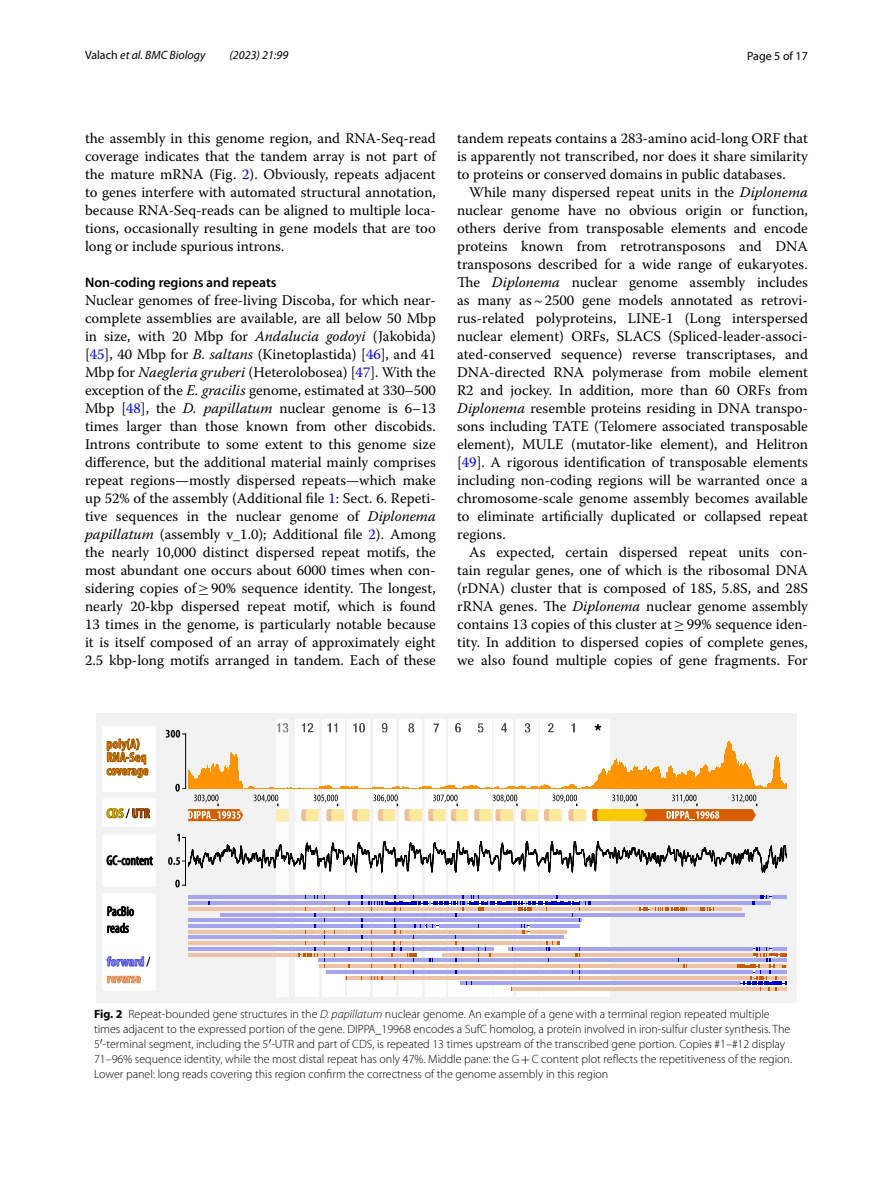
<style>
.page{position:relative;width:893px;height:1187px;background:#fff}
.page>*{position:absolute;margin:0;border:0;box-sizing:border-box;transform-origin:0 0}
.t1{font:14.7px/18px "Warnock Pro";color:#000;text-align:justify}
.t2{font:600 13.8px "Myriad Pro";color:#000}
.t3{font:300 12px/15px "Myriad Pro";color:#000}
.t4{font:italic 12px "Myriad Pro";color:#000}
.t5{font:12px "Myriad Pro";color:#000}
.s1{font-style:normal}
.s2{color:#00f}
.s3{font-style:italic}
.s4{font-family:"MTSY"}
.s5{font-weight:700}
.s6{font-family:"MTSY";font-weight:400}
</style>
<div class="page">
<div style="left:96px;top:713px;width:701px;height:289px;background:#f2f2f2"></div>
<div style="left:276px;top:719px;width:13px;height:277px;background:#fcfcfc"></div>
<div style="left:295px;top:719px;width:24px;height:277px;background:#fff"></div>
<div style="left:587px;top:719px;width:23px;height:277px;background:#fff"></div>
<div style="left:563px;top:719px;width:23px;height:277px;background:#fff"></div>
<div style="left:540px;top:719px;width:22px;height:277px;background:#fff"></div>
<div style="left:516px;top:719px;width:22px;height:277px;background:#fff"></div>
<div style="left:493px;top:719px;width:20px;height:277px;background:#fff"></div>
<div style="left:469px;top:719px;width:23px;height:277px;background:#fff"></div>
<div style="left:425px;top:719px;width:21px;height:277px;background:#fff"></div>
<div style="left:448px;top:719px;width:20px;height:277px;background:#fff"></div>
<div style="left:399px;top:719px;width:23px;height:277px;background:#fff"></div>
<div style="left:373px;top:719px;width:23px;height:277px;background:#fff"></div>
<div style="left:347px;top:719px;width:23px;height:277px;background:#fff"></div>
<div style="left:322px;top:719px;width:22px;height:277px;background:#fff"></div>
<svg style="left:103px;top:726px;width:52px;height:65px"></svg>
<svg style="left:103px;top:834px;width:52px;height:52px"></svg>
<svg style="left:103px;top:894px;width:52px;height:96px"></svg>
<svg style="left:103px;top:799px;width:52px;height:27px"></svg>
<hr style="left:185px;top:837px;width:1px;height:48px;background:#000">
<svg style="left:168px;top:833px;width:619px;height:40px"></svg>
<svg style="left:175px;top:879px;width:5px;height:8px"></svg>
<svg style="left:177px;top:880px;width:8px;height:6px"></svg>
<svg style="left:166px;top:722px;width:621px;height:99px"></svg>
<hr style="left:188px;top:901px;width:21px;height:3px;background:#a5a5ed">
<hr style="left:210px;top:901px;width:139px;height:3px;background:#a5a5ed">
<hr style="left:591px;top:901px;width:161px;height:3px;background:#a5a5ed">
<hr style="left:188px;top:907px;width:117px;height:3px;background:#ecc4a5">
<hr style="left:336px;top:907px;width:35px;height:3px;background:#ecc4a5">
<hr style="left:580px;top:907px;width:59px;height:3px;background:#ecc4a5">
<svg style="left:639px;top:907px;width:75px;height:3px"></svg>
<hr style="left:714px;top:907px;width:27px;height:3px;background:#ecc4a5">
<hr style="left:188px;top:895px;width:117px;height:3px;background:#a5a5ed">
<svg style="left:305px;top:895px;width:20px;height:3px"></svg>
<hr style="left:325px;top:895px;width:37px;height:3px;background:#a5a5ed">
<hr style="left:558px;top:895px;width:202px;height:3px;background:#a5a5ed">
<hr style="left:772px;top:895px;width:14px;height:3px;background:#a5a5ed">
<svg style="left:752px;top:895px;width:20px;height:9px"></svg>
<hr style="left:188px;top:953px;width:110px;height:3px;background:#ecc4a5">
<hr style="left:336px;top:953px;width:35px;height:3px;background:#ecc4a5">
<hr style="left:325px;top:958px;width:88px;height:3px;background:#a5a5ed">
<hr style="left:550px;top:958px;width:128px;height:3px;background:#a5a5ed">
<hr style="left:679px;top:958px;width:87px;height:3px;background:#a5a5ed">
<hr style="left:325px;top:964px;width:24px;height:3px;background:#ecc4a5">
<hr style="left:580px;top:964px;width:104px;height:3px;background:#ecc4a5">
<svg style="left:678px;top:958px;width:9px;height:9px"></svg>
<hr style="left:687px;top:964px;width:50px;height:3px;background:#ecc4a5">
<hr style="left:326px;top:970px;width:87px;height:3px;background:#a5a5ed">
<hr style="left:580px;top:970px;width:173px;height:3px;background:#a5a5ed">
<hr style="left:580px;top:976px;width:171px;height:3px;background:#ecc4a5">
<hr style="left:580px;top:947px;width:173px;height:3px;background:#a5a5ed">
<hr style="left:512px;top:987px;width:248px;height:3px;background:#ecc4a5">
<hr style="left:580px;top:953px;width:173px;height:3px;background:#ecc4a5">
<hr style="left:221px;top:913px;width:94px;height:3px;background:#a5a5ed">
<hr style="left:316px;top:913px;width:140px;height:3px;background:#a5a5ed">
<hr style="left:573px;top:913px;width:172px;height:3px;background:#a5a5ed">
<hr style="left:188px;top:918px;width:136px;height:3px;background:#a5a5ed">
<hr style="left:325px;top:918px;width:37px;height:3px;background:#a5a5ed">
<hr style="left:188px;top:924px;width:127px;height:3px;background:#a5a5ed">
<hr style="left:316px;top:924px;width:46px;height:3px;background:#a5a5ed">
<hr style="left:188px;top:930px;width:117px;height:3px;background:#ecc4a5">
<hr style="left:336px;top:930px;width:35px;height:3px;background:#ecc4a5">
<hr style="left:188px;top:935px;width:136px;height:3px;background:#a5a5ed">
<hr style="left:325px;top:935px;width:37px;height:3px;background:#a5a5ed">
<hr style="left:188px;top:941px;width:117px;height:3px;background:#ecc4a5">
<hr style="left:325px;top:941px;width:46px;height:3px;background:#ecc4a5">
<hr style="left:188px;top:947px;width:127px;height:3px;background:#a5a5ed">
<svg style="left:298px;top:907px;width:38px;height:66px"></svg>
<hr style="left:316px;top:947px;width:33px;height:3px;background:#a5a5ed">
<svg style="left:345px;top:895px;width:246px;height:95px"></svg>
<hr style="left:472px;top:981px;width:268px;height:3px;background:#a5a5ed">
<svg style="left:737px;top:947px;width:50px;height:43px"></svg>
<p class="t4" style="left:85px;top:48px;width:122px"><span class="s1">Valach</span> et al. BMC Biology</p>
<p class="t4" style="left:230px;top:48px;width:60px">(2023) 21:99</p>
<p class="t5" style="left:747px;top:48px;width:62px">Page 5 of 17</p>
<p class="t1" style="left:85px;top:128px;width:352px">the assembly in this genome region, and RNA-Seq-read coverage indicates that the tandem array is not part of the mature mRNA (Fig. <span class="s2">2</span>). Obviously, repeats adjacent to genes interfere with automated structural annotation, because RNA-Seq-reads can be aligned to multiple loca&shy;tions, occasionally resulting in gene models that are too long or include spurious introns.</p>
<p class="t2" style="left:85px;top:273px;width:193px">Non‑coding regions and repeats</p>
<p class="t1" style="left:85px;top:290px;width:352px">Nuclear genomes of free-living Discoba, for which near&shy;complete assemblies are available, are all below 50 Mbp in size, with 20 Mbp for <span class="s3">Andalucia godoyi</span> (Jakobida) [<span class="s2">45</span>], 40 Mbp for <span class="s3">B. saltans</span> (Kinetoplastida) [<span class="s2">46</span>], and 41<br>Mbp for <span class="s3">Naegleria gruberi</span> (Heterolobosea) [<span class="s2">47</span>]. With the exception of the <span class="s3">E. gracilis</span> genome, estimated at 330–500<br>Mbp [<span class="s2">48</span>], the <span class="s3">D. papillatum</span> nuclear genome is 6–13 times larger than those known from other discobids.<br>Introns contribute to some extent to this genome size difference, but the additional material mainly comprises repeat regions—mostly dispersed repeats<span class="s3">—</span>which make up 52% of the assembly (Additional file <span class="s2">1</span>: Sect. 6. Repeti&shy;tive sequences in the nuclear genome of <span class="s3">Diplonema papillatum</span> (assembly v_1.0); Additional file <span class="s2">2</span>). Among the nearly 10,000 distinct dispersed repeat motifs, the most abundant one occurs about 6000 times when con&shy;sidering copies of<span class="s4">≥</span>90% sequence identity. The longest, nearly 20-kbp dispersed repeat motif, which is found 13 times in the genome, is particularly notable because it is itself composed of an array of approximately eight 2.5 kbp-long motifs arranged in tandem. Each of these</p>
<p class="t1" style="left:457px;top:128px;width:352px">tandem repeats contains a 283-amino acid-long ORF that is apparently not transcribed, nor does it share similarity to proteins or conserved domains in public databases.</p>
<p class="t1" style="left:457px;top:182px;width:352px;text-indent:12px">While many dispersed repeat units in the <span class="s3">Diplonema </span>nuclear genome have no obvious origin or function, others derive from transposable elements and encode proteins known from retrotransposons and DNA transposons described for a wide range of eukaryotes.<br>The <span class="s3">Diplonema</span> nuclear genome assembly includes as many as~2500 gene models annotated as retrovi&shy;rus-related polyproteins, LINE-1 (Long interspersed nuclear element) ORFs, SLACS (Spliced-leader-associ&shy;ated-conserved sequence) reverse transcriptases, and DNA-directed RNA polymerase from mobile element R2 and jockey. In addition, more than 60 ORFs from <span class="s3">Diplonema</span> resemble proteins residing in DNA transpo&shy;sons including TATE (Telomere associated transposable element), MULE (mutator-like element), and Helitron [<span class="s2">49</span>]. A rigorous identification of transposable elements including non-coding regions will be warranted once a chromosome-scale genome assembly becomes available to eliminate artificially duplicated or collapsed repeat regions.</p>
<p class="t1" style="left:457px;top:542px;width:352px;text-indent:12px">As expected, certain dispersed repeat units con&shy;tain regular genes, one of which is the ribosomal DNA (rDNA) cluster that is composed of 18S, 5.8S, and 28S rRNA genes. The <span class="s3">Diplonema</span> nuclear genome assembly contains 13 copies of this cluster at<span class="s4">≥</span>99% sequence iden&shy;tity. In addition to dispersed copies of complete genes, we also found multiple copies of gene fragments. For</p>
<p class="t3" style="left:94px;top:1006px;width:700px"><span class="s5">Fig. 2</span> Repeat-bounded gene structures in the <span class="s3">D. papillatum</span> nuclear genome. An example of a gene with a terminal region repeated multiple times adjacent to the expressed portion of the gene. DIPPA_19968 encodes a SufC homolog, a protein involved in iron-sulfur cluster synthesis. The 5 -terminal segment, including the 5 -UTR and part of CDS, is repeated 13 times upstream of the transcribed gene portion. Copies #1–#12 display 71–96% sequence identity, while the most distal repeat has only 47%. Middle pane: the G<span class="s6">+</span>C content plot reflects the repetitiveness of the region.<br>Lower panel: long reads covering this region confirm the correctness of the genome assembly in this region</p>
</div>
